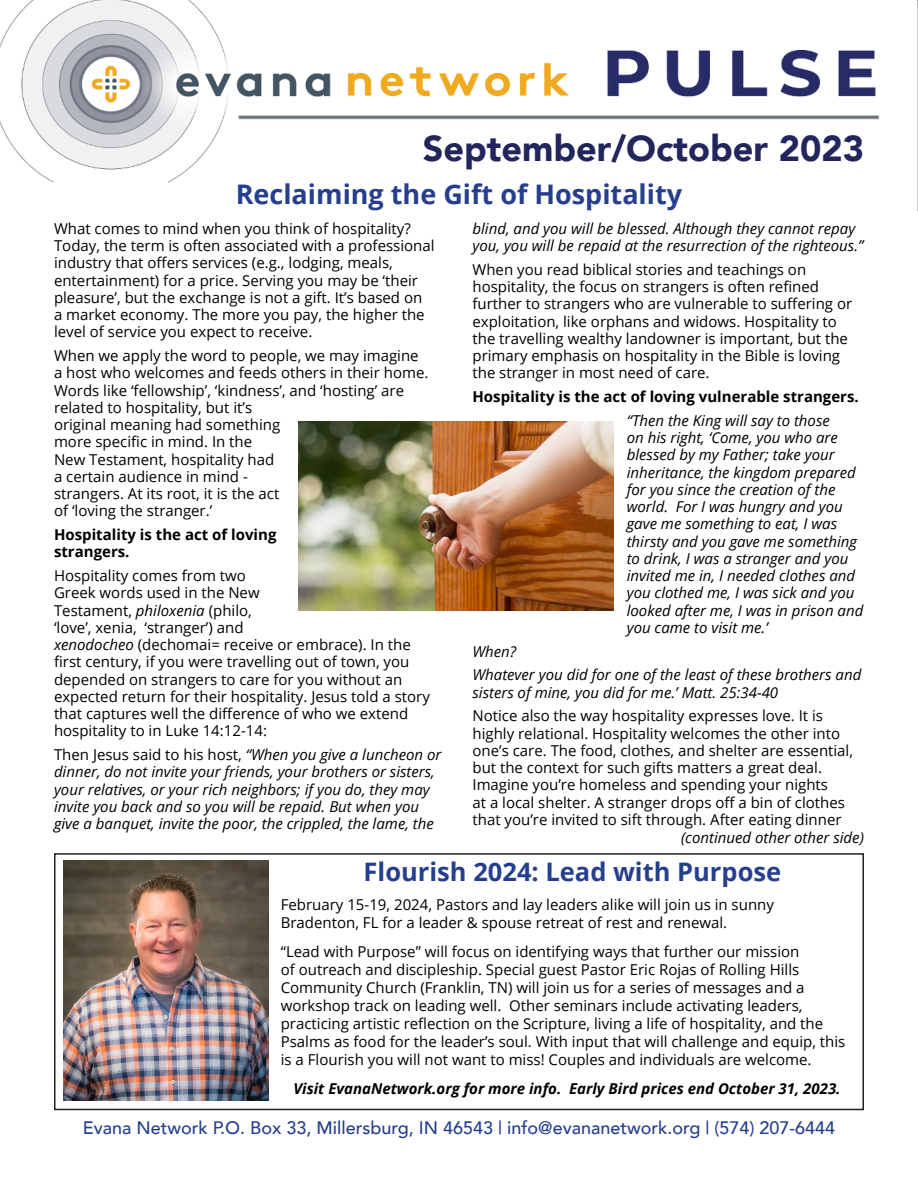
<style>
.page{position:relative;width:918px;height:1188px;background:#fff}
.page>*{position:absolute;margin:0;border:0;box-sizing:border-box;transform-origin:0 0}
.t1{font:900 36px "Avenir";color:#23265c}
.Pulse_Heading{font:700 27px "Open Sans";color:#253f8e}
.Pulse_Heading-2{font:700 25.5px "Open Sans";color:#253f8e}
.t2{font:500 18px "Avenir";color:#253f8e}
.Pulse_Newsleter_Body_Text{font:15px/17.2px "Open Sans";color:#000}
.Pulse_Newsleter_Body_Text-2{font:italic 15px/17.2px "Open Sans";color:#000}
.Pulse_Newsleter_Body_Text-3{font:700 15px/17.2px "Open Sans";color:#000}
.Pulse_Newsleter_Body_Text-4{font:italic 700 15px "Open Sans";color:#000}
.s1{font-style:italic}
.s2{font-style:normal}
</style>
<div class="page">
<img style="left:0;top:0;width:918px;height:211px">
<div style="left:54px;top:853px;width:810px;height:257px;border:2px solid #231f20"></div>
<img style="left:299px;top:421px;width:314px;height:189px">
<img style="left:64px;top:861px;width:205px;height:240px">
<p class="t1" style="left:423px;top:118px;width:443px">September/October 2023</p>
<p class="Pulse_Heading" style="left:236px;top:175px;width:448px">Reclaiming the Gift of Hospitality</p>
<p class="Pulse_Newsleter_Body_Text" style="left:54px;top:220px;width:382px">What comes to mind when you think of hospitality?<br>Today, the term is often associated with a professional industry that offers services (e.g., lodging, meals, entertainment) for a price. Serving you may be ‘their pleasure’, but the exchange is not a gift. It’s based on<br>a market economy. The more you pay, the higher the level of service you expect to receive.</p>
<p class="Pulse_Newsleter_Body_Text" style="left:54px;top:347px;width:376px">When we apply the word to people, we may imagine a host who welcomes and feeds others in their home.<br>Words like ‘fellowship’, ‘kindness’, and ‘hosting’ are related to hospitality, but it’s<br>original meaning had something<br>more specific in mind. In the<br>New Testament, hospitality had<br>a certain audience in mind -<br>strangers. At its root, it is the act<br>of ‘loving the stranger.’</p>
<p class="Pulse_Newsleter_Body_Text-3" style="left:54px;top:526px;width:224px">Hospitality is the act of loving strangers.</p>
<p class="Pulse_Newsleter_Body_Text" style="left:54px;top:567px;width:377px">Hospitality comes from two<br>Greek words used in the New<br>Testament, <span class="s1">philoxenia</span> (philo,<br>‘love’, xenia, ‘stranger’) and<br><span class="s1">xenodocheo</span> (dechomai= receive or embrace). In the first century, if you were travelling out of town, you depended on strangers to care for you without an expected return for their hospitality. Jesus told a story that captures well the difference of who we extend hospitality to in Luke 14:12-14:</p>
<p class="Pulse_Newsleter_Body_Text-2" style="left:54px;top:746px;width:389px"><span class="s2">Then Jesus said to his host,</span> “When you give a luncheon or dinner, do not invite your friends, your brothers or sisters, your relatives, or your rich neighbors; if you do, they may invite you back and so you will be repaid. But when you give a banquet, invite the poor, the crippled, the lame, the</p>
<p class="Pulse_Newsleter_Body_Text-2" style="left:472px;top:219px;width:392px">blind, and you will be blessed. Although they cannot repay you, you will be repaid at the resurrection of the righteous.”</p>
<p class="Pulse_Newsleter_Body_Text" style="left:472px;top:260px;width:381px">When you read biblical stories and teachings on hospitality, the focus on strangers is often refined further to strangers who are vulnerable to suffering or exploitation, like orphans and widows. Hospitality to the travelling wealthy landowner is important, but the primary emphasis on hospitality in the Bible is loving the stranger in most need of care.</p>
<p class="Pulse_Newsleter_Body_Text-3" style="left:472px;top:388px;width:388px">Hospitality is the act of loving vulnerable strangers.</p>
<p class="Pulse_Newsleter_Body_Text-2" style="left:627px;top:411px;width:238px">“Then the King will say to those<br>on his right, ‘Come, you who are blessed by my Father; take your inheritance, the kingdom prepared for you since the creation of the world. For I was hungry and you gave me something to eat, I was thirsty and you gave me something to drink, I was a stranger and you invited me in, I needed clothes and you clothed me, I was sick and you looked after me, I was in prison and you came to visit me.’</p>
<p class="Pulse_Newsleter_Body_Text-2" style="left:472px;top:642px;width:45px">When?</p>
<p class="Pulse_Newsleter_Body_Text-2" style="left:472px;top:666px;width:390px">Whatever you did for one of the least of these brothers and sisters of mine, you did for me.’ Matt. 25:34-40</p>
<p class="Pulse_Newsleter_Body_Text" style="left:472px;top:707px;width:382px">Notice also the way hospitality expresses love. It is highly relational. Hospitality welcomes the other into one’s care. The food, clothes, and shelter are essential, but the context for such gifts matters a great deal.<br>Imagine you’re homeless and spending your nights<br>at a local shelter. A stranger drops off a bin of clothes that you’re invited to sift through. After eating dinner</p>
<p class="Pulse_Newsleter_Body_Text-2" style="left:681px;top:829px;width:184px">(continued other other side)</p>
<p class="Pulse_Heading-2" style="left:364px;top:854px;width:419px">Flourish 2024: Lead with Purpose</p>
<p class="Pulse_Newsleter_Body_Text" style="left:281px;top:895px;width:495px;line-height:18px">February 15-19, 2024, Pastors and lay leaders alike will join us in sunny<br>Bradenton, FL for a leader &amp; spouse retreat of rest and renewal.</p>
<p class="Pulse_Newsleter_Body_Text" style="left:281px;top:942px;width:566px;line-height:18px">“Lead with Purpose” will focus on identifying ways that further our mission<br>of outreach and discipleship. Special guest Pastor Eric Rojas of Rolling Hills Community Church (Franklin, TN) will join us for a series of messages and a workshop track on leading well. Other seminars include activating leaders, practicing artistic reflection on the Scripture, living a life of hospitality, and the Psalms as food for the leader’s soul. With input that will challenge and equip, this is a Flourish you will not want to miss! Couples and individuals are welcome.</p>
<p class="Pulse_Newsleter_Body_Text-4" style="left:293px;top:1078px;width:549px">Visit EvanaNetwork.org for more info. Early Bird prices end October 31, 2023.</p>
<p class="t2" style="left:83px;top:1112px;width:754px">Evana Network P.O. Box 33, Millersburg, IN 46543 | info@evananetwork.org | (574) 207-6444</p>
</div>
